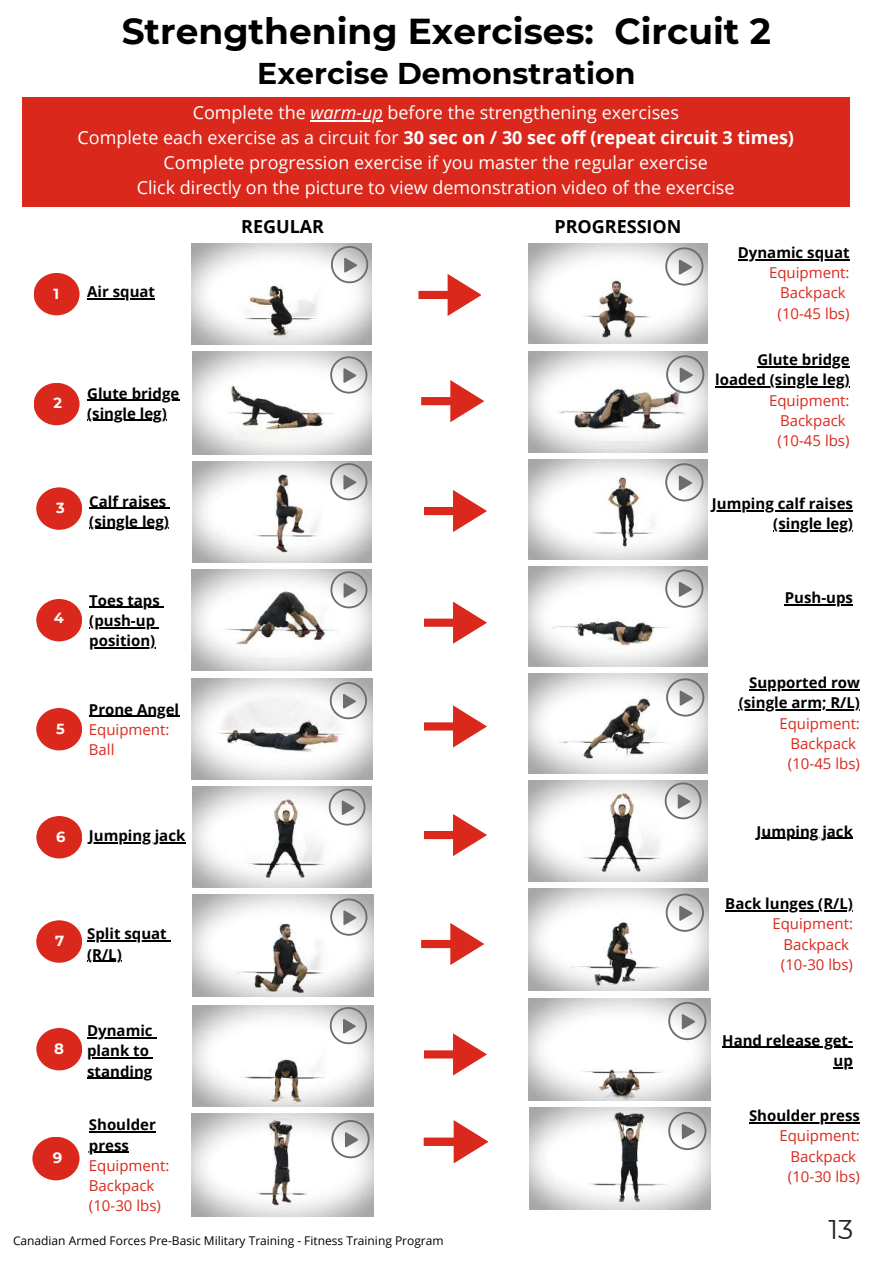
<style>
.page{position:relative;width:893px;height:1264px;background:#fff}
.page>*{position:absolute;margin:0;border:0;box-sizing:border-box;transform-origin:0 0}
.t1{font:700 36px "Montserrat";color:#000}
.t2{font:700 30px "Montserrat";color:#000}
.t3{font:27px "Montserrat";color:#1f2225}
.t4{font:18px/24.8px "Open Sans";color:#fff;text-align:center}
.t5{font:700 18px "Open Sans";color:#000}
.t6{font:700 15px/20.2px "Open Sans";color:#000}
.t7{font:15px/20.2px "Open Sans";color:#da291c;text-align:center}
.t8{font:700 15px "Montserrat";color:#fefdfc}
.t9{font:700 14.55px "Montserrat";color:#fefdfc}
.t10{font:12px "Open Sans";color:#000}
.s1{font-style:italic}
.s2{font-weight:700}
</style>
<div class="page">
<svg style="left:418px;top:274px;width:63px;height:42px"></svg>
<div style="left:34px;top:273px;width:46px;height:42px;background:#da291c;border-radius:50%"></div>
<img style="left:191px;top:243px;width:180px;height:101px">
<svg style="left:331px;top:246px;width:37px;height:37px"></svg>
<hr style="left:749px;top:1122px;width:110px;height:1px;background:#000">
<svg style="left:421px;top:380px;width:63px;height:42px"></svg>
<div style="left:34px;top:383px;width:46px;height:42px;background:#da291c;border-radius:50%"></div>
<svg style="left:424px;top:490px;width:62px;height:42px"></svg>
<div style="left:36px;top:487px;width:46px;height:42px;background:#da291c;border-radius:50%"></div>
<svg style="left:424px;top:601px;width:62px;height:42px"></svg>
<svg style="left:424px;top:705px;width:62px;height:42px"></svg>
<div style="left:36px;top:708px;width:46px;height:42px;background:#da291c;border-radius:50%"></div>
<svg style="left:424px;top:814px;width:62px;height:42px"></svg>
<div style="left:36px;top:816px;width:46px;height:42px;background:#da291c;border-radius:50%"></div>
<svg style="left:421px;top:923px;width:63px;height:42px"></svg>
<div style="left:36px;top:920px;width:46px;height:42px;background:#da291c;border-radius:50%"></div>
<svg style="left:424px;top:1033px;width:62px;height:42px"></svg>
<hr style="left:87px;top:399px;width:92px;height:2px;background:#000">
<hr style="left:87px;top:420px;width:80px;height:1px;background:#000">
<hr style="left:89px;top:507px;width:77px;height:2px;background:#000">
<hr style="left:89px;top:528px;width:80px;height:1px;background:#000">
<hr style="left:89px;top:606px;width:71px;height:2px;background:#000">
<hr style="left:89px;top:627px;width:66px;height:1px;background:#000">
<hr style="left:89px;top:647px;width:66px;height:1px;background:#000">
<hr style="left:89px;top:715px;width:90px;height:1px;background:#000">
<hr style="left:89px;top:842px;width:96px;height:1px;background:#000">
<hr style="left:87px;top:940px;width:80px;height:1px;background:#000">
<hr style="left:87px;top:960px;width:35px;height:1px;background:#000">
<hr style="left:87px;top:1037px;width:66px;height:1px;background:#000">
<hr style="left:87px;top:1057px;width:62px;height:1px;background:#000">
<hr style="left:87px;top:1077px;width:65px;height:1px;background:#000">
<div style="left:36px;top:1027px;width:46px;height:43px;background:#da291c;border-radius:50%"></div>
<img style="left:192px;top:352px;width:179px;height:102px">
<svg style="left:330px;top:356px;width:37px;height:37px"></svg>
<img style="left:192px;top:461px;width:179px;height:101px">
<svg style="left:330px;top:463px;width:37px;height:37px"></svg>
<img style="left:191px;top:569px;width:180px;height:102px">
<svg style="left:330px;top:571px;width:37px;height:37px"></svg>
<img style="left:191px;top:678px;width:181px;height:102px">
<svg style="left:330px;top:682px;width:37px;height:37px"></svg>
<img style="left:192px;top:786px;width:180px;height:101px">
<svg style="left:329px;top:788px;width:36px;height:37px"></svg>
<img style="left:192px;top:894px;width:182px;height:102px">
<svg style="left:330px;top:898px;width:37px;height:37px"></svg>
<img style="left:192px;top:1005px;width:181px;height:101px">
<svg style="left:330px;top:1007px;width:37px;height:37px"></svg>
<svg style="left:423px;top:1120px;width:65px;height:43px"></svg>
<div style="left:32px;top:1136px;width:48px;height:44px;background:#da291c;border-radius:50%"></div>
<img style="left:191px;top:1113px;width:182px;height:102px">
<svg style="left:331px;top:1120px;width:38px;height:38px"></svg>
<img style="left:529px;top:1107px;width:181px;height:102px">
<svg style="left:668px;top:1111px;width:38px;height:38px"></svg>
<img style="left:528px;top:243px;width:179px;height:101px">
<svg style="left:665px;top:247px;width:38px;height:38px"></svg>
<img style="left:528px;top:351px;width:179px;height:101px">
<svg style="left:666px;top:355px;width:38px;height:38px"></svg>
<img style="left:528px;top:459px;width:179px;height:100px">
<svg style="left:665px;top:463px;width:38px;height:38px"></svg>
<img style="left:528px;top:566px;width:179px;height:100px">
<svg style="left:665px;top:569px;width:38px;height:38px"></svg>
<img style="left:528px;top:674px;width:179px;height:100px">
<svg style="left:666px;top:678px;width:38px;height:38px"></svg>
<img style="left:528px;top:888px;width:180px;height:102px">
<svg style="left:665px;top:893px;width:39px;height:38px"></svg>
<img style="left:528px;top:998px;width:182px;height:102px">
<svg style="left:668px;top:1001px;width:38px;height:39px"></svg>
<img style="left:528px;top:780px;width:179px;height:101px">
<svg style="left:664px;top:782px;width:37px;height:37px"></svg>
<div style="left:22px;top:98px;width:827px;height:109px;background:#da291c"></div>
<hr style="left:310px;top:120px;width:73px;height:2px;background:#fff">
<hr style="left:87px;top:298px;width:68px;height:1px;background:#000">
<hr style="left:89px;top:1131px;width:67px;height:1px;background:#000">
<hr style="left:89px;top:1151px;width:40px;height:1px;background:#000">
<hr style="left:737px;top:259px;width:112px;height:1px;background:#000">
<hr style="left:757px;top:366px;width:92px;height:1px;background:#000">
<hr style="left:715px;top:386px;width:134px;height:1px;background:#000">
<hr style="left:711px;top:510px;width:141px;height:1px;background:#000">
<hr style="left:773px;top:530px;width:79px;height:1px;background:#000">
<hr style="left:784px;top:604px;width:68px;height:1px;background:#000">
<hr style="left:749px;top:689px;width:110px;height:1px;background:#000">
<hr style="left:738px;top:709px;width:121px;height:1px;background:#000">
<hr style="left:756px;top:837px;width:96px;height:1px;background:#000">
<hr style="left:725px;top:910px;width:127px;height:1px;background:#000">
<hr style="left:722px;top:1046px;width:130px;height:1px;background:#000">
<svg style="left:833px;top:1067px;width:19px;height:1px"></svg>
<div style="left:36px;top:599px;width:46px;height:42px;background:#da291c;border-radius:50%"></div>
<h1 class="t1" style="left:122px;top:9px;width:650px">Strengthening Exercises: Circuit 2</h1>
<h2 class="t2" style="left:257px;top:55px;width:379px">Exercise Demonstration</h2>
<p class="t4" style="left:77px;top:100px;width:718px">Complete the <span class="s1">warm-up</span> before the strengthening exercises<br>Complete each exercise as a circuit for <span class="s2">30 sec on / 30 sec off (repeat circuit 3 times)<br></span>Complete progression exercise if you master the regular exercise<br>Click directly on the picture to view demonstration video of the exercise</p>
<p class="t9" style="left:54px;top:284px;width:7px">1</p>
<p class="t6" style="left:87px;top:281px;width:69px">Air squat</p>
<p class="t9" style="left:54px;top:394px;width:10px">2</p>
<p class="t6" style="left:87px;top:382px;width:94px">Glute bridge (single leg)</p>
<p class="t9" style="left:56px;top:499px;width:10px">3</p>
<p class="t6" style="left:89px;top:490px;width:81px">Calf raises (single leg)</p>
<p class="t9" style="left:54px;top:609px;width:12px">4</p>
<p class="t9" style="left:56px;top:719px;width:10px">5</p>
<p class="t6" style="left:89px;top:589px;width:72px">Toes taps (push-up position)</p>
<p class="t6" style="left:89px;top:698px;width:92px">Prone Angel</p>
<p class="t7" style="left:89px;top:719px;width:82px;text-align:left">Equipment:<br>Ball</p>
<p class="t9" style="left:56px;top:827px;width:11px">6</p>
<p class="t6" style="left:89px;top:825px;width:98px">Jumping jack</p>
<p class="t9" style="left:55px;top:931px;width:11px">7</p>
<p class="t6" style="left:87px;top:923px;width:81px">Split squat (R/L)</p>
<p class="t8" style="left:54px;top:1039px;width:11px">8</p>
<p class="t8" style="left:53px;top:1148px;width:11px">9</p>
<p class="t6" style="left:87px;top:1020px;width:67px">Dynamic plank to standing</p>
<p class="t6" style="left:89px;top:1114px;width:68px">Shoulder press</p>
<p class="t7" style="left:89px;top:1154px;width:82px;text-align:left">Equipment:<br>Backpack (10-30 lbs)</p>
<p class="t5" style="left:241px;top:214px;width:84px">REGULAR</p>
<p class="t10" style="left:13px;top:1232px;width:432px">Canadian Armed Forces Pre-Basic Military Training - Fitness Training Program</p>
<p class="t5" style="left:554px;top:214px;width:129px">PROGRESSION</p>
<p class="t6" style="left:737px;top:242px;width:113px">Dynamic squat</p>
<p class="t7" style="left:769px;top:262px;width:82px">Equipment:<br>Backpack (10-45 lbs)</p>
<p class="t6" style="left:715px;top:349px;width:136px;text-align:right">Glute bridge loaded (single leg)</p>
<p class="t7" style="left:769px;top:389px;width:82px">Equipment:<br>Backpack (10-45 lbs)</p>
<p class="t6" style="left:711px;top:493px;width:142px;text-align:right">Jumping calf raises (single leg)</p>
<p class="t6" style="left:784px;top:587px;width:70px">Push-ups</p>
<p class="t6" style="left:738px;top:672px;width:123px;text-align:right">Supported row (single arm; R/L)</p>
<p class="t7" style="left:779px;top:712px;width:82px">Equipment:<br>Backpack (10-45 lbs)</p>
<p class="t6" style="left:756px;top:820px;width:98px">Jumping jack</p>
<p class="t6" style="left:725px;top:893px;width:129px">Back lunges (R/L)</p>
<p class="t7" style="left:772px;top:913px;width:82px">Equipment:<br>Backpack (10-30 lbs)</p>
<p class="t6" style="left:722px;top:1029px;width:132px;text-align:right">Hand release get&shy;up</p>
<p class="t6" style="left:749px;top:1105px;width:112px">Shoulder press</p>
<p class="t7" style="left:779px;top:1125px;width:82px">Equipment:<br>Backpack (10-30 lbs)</p>
<h3 class="t3" style="left:828px;top:1212px;width:26px">13</h3>
</div>
